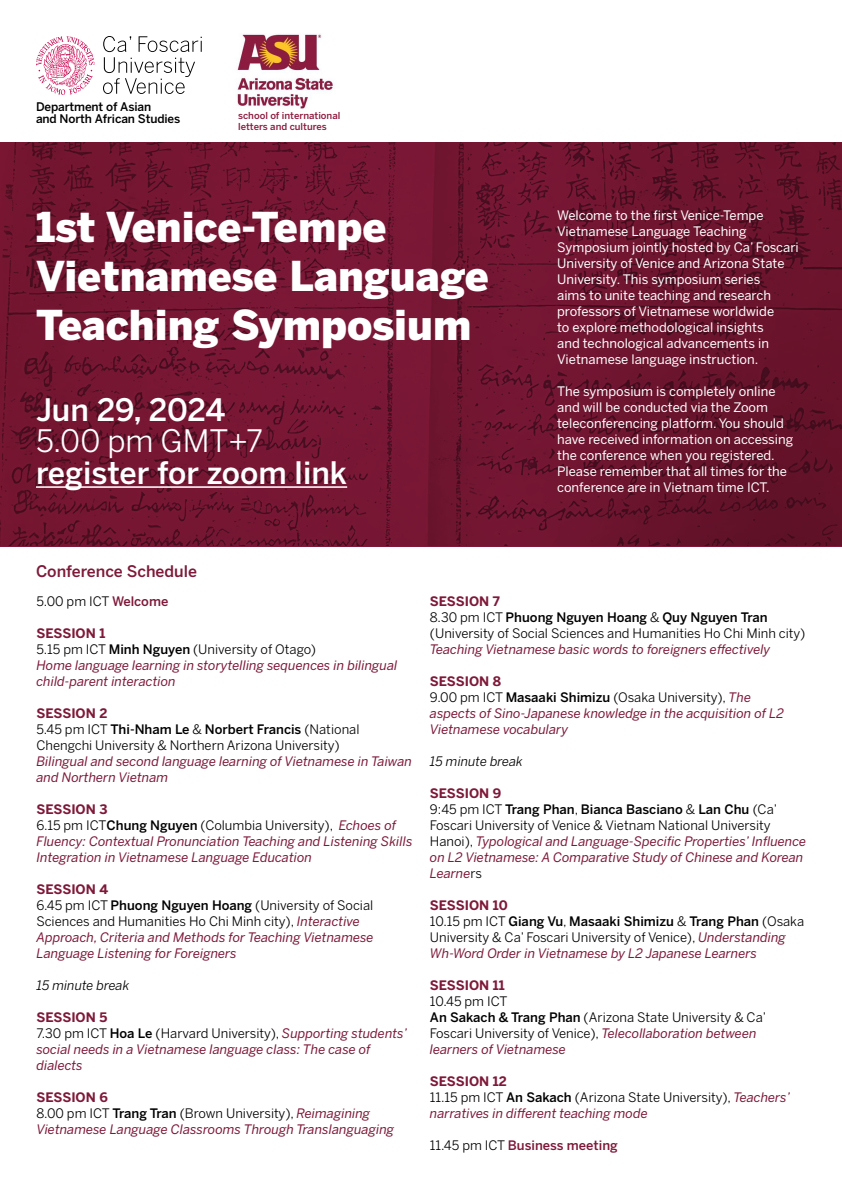
<style>
.page{position:relative;width:842px;height:1191px;background:#fff}
.page>*{position:absolute;margin:0;border:0;box-sizing:border-box;transform-origin:0 0}
.t1{font:900 40.8px/49px "Benton Sans";color:#fff}
.t2{font:500 30.7px "Benton Sans";color:#fff}
.t3{font:30.7px "Benton Sans";color:#fff}
.t4{font:500 15.9px "Benton Sans";color:#7e1939}
.t5{font:italic 13px/16px "Benton Sans";color:#7e1939}
.t6{font:13px/16px "Benton Sans";color:#fff}
.t7{font:13px/16px "Benton Sans";color:#000}
.t8{font:italic 13px "Benton Sans";color:#000}
.t9{font:500 13px "Benton Sans";color:#7e1939}
.t10{font:700 13px "Benton Sans";color:#7e1939}
.t11{font:500 11.8px/11.8px "Benton Sans";letter-spacing:-.01em;color:#000}
.t12{font:500 9.5px/11.4px "Benton Sans";color:#8c1c40}
.s1{font-weight:500;color:#7e1939}
.s2{font-weight:700;font-style:normal}
.s3{font-style:normal;color:#000}
.s4{font-weight:500;font-style:normal;color:#000}
.s5{font-weight:700;color:#7e1939}
.s6{font-weight:500}
.s7{font-style:italic;color:#7e1939}
.s8{font-weight:400;color:#000}
</style>
<div class="page">
<svg style="left:103px;top:36px;width:99px;height:58px"></svg>
<svg style="left:36px;top:36px;width:59px;height:59px"></svg>
<svg style="left:0;top:142px;width:842px;height:405px;background:#6e142f"></svg>
<hr style="left:36px;top:486px;width:311px;height:2px;background:#fff">
<img style="left:237px;top:34px;width:97px;height:75px">
<p class="t11" style="left:36px;top:101px;width:146px">Department of Asian<br>and North African Studies</p>
<p class="t12" style="left:238px;top:110px;width:104px">school of international letters and cultures</p>
<h1 class="t1" style="left:36px;top:202px;width:454px">1st Venice-Tempe<br>Vietnamese Language<br>Teaching Symposium</h1>
<h2 class="t2" style="left:36px;top:391px;width:191px">Jun 29, 2024</h2>
<h2 class="t3" style="left:36px;top:423px;width:228px">5.00 pm GMT+7</h2>
<h2 class="t2" style="left:36px;top:454px;width:313px">register for zoom link</h2>
<p class="t4" style="left:36px;top:562px;width:163px">Conference Schedule</p>
<p class="t6" style="left:557px;top:207px;width:243px">Welcome to the first Venice-Tempe Vietnamese Language Teaching Symposium jointly hosted by Ca’ Foscari University of Venice and Arizona State University. This symposium series<br>aims to unite teaching and research professors of Vietnamese worldwide<br>to explore methodological insights<br>and technological advancements in Vietnamese language instruction.</p>
<p class="t6" style="left:557px;top:383px;width:238px">The symposium is completely online and will be conducted via the Zoom teleconferencing platform. You should have received information on accessing the conference when you registered.<br>Please remember that all times for the conference are in Vietnam time ICT.</p>
<p class="t7" style="left:36px;top:593px;width:133px">5.00 pm ICT <span class="s1">Welcome</span></p>
<p class="t5" style="left:36px;top:625px;width:363px"><span class="s2">SESSION 1<br></span><span class="s3">5.15 pm ICT</span> <span class="s4">Minh Nguyen</span> <span class="s3">(University of Otago)<br></span>Home language learning in storytelling sequences in bilingual child-parent interaction</p>
<p class="t7" style="left:36px;top:705px;width:324px"><span class="s5">SESSION 2<br></span>5.45 pm ICT <span class="s6">Thi-Nham Le</span> &amp; <span class="s6">Norbert Francis</span> (National<br>Chengchi University &amp; Northern Arizona University)</p>
<p class="t5" style="left:36px;top:753px;width:377px">Bilingual and second language learning of Vietnamese in Taiwan and Northern Vietnam</p>
<p class="t5" style="left:36px;top:801px;width:378px"><span class="s2">SESSION 3<br></span><span class="s3">6.15 pm ICT</span><span class="s4">Chung Nguyen</span> <span class="s3">(Columbia University),</span> Echoes of Fluency: Contextual Pronunciation Teaching and Listening Skills Integration in Vietnamese Language Education</p>
<p class="t5" style="left:36px;top:881px;width:339px"><span class="s2">SESSION 4<br></span><span class="s3">6.45 pm ICT</span> <span class="s4">Phuong Nguyen Hoang</span> <span class="s3">(University of Social Sciences and Humanities Ho Chi Minh city),</span> Interactive Approach, Criteria and Methods for Teaching Vietnamese Language Listening for Foreigners</p>
<p class="t8" style="left:36px;top:977px;width:95px">15 minute break</p>
<p class="t5" style="left:36px;top:1009px;width:372px"><span class="s2">SESSION 5<br></span><span class="s3">7.30 pm ICT</span> <span class="s4">Hoa Le</span> <span class="s3">(Harvard University),</span> Supporting students’ social needs in a Vietnamese language class: The case of dialects</p>
<p class="t5" style="left:36px;top:1089px;width:359px"><span class="s2">SESSION 6<br></span><span class="s3">8.00 pm ICT</span> <span class="s4">Trang Tran</span> <span class="s3">(Brown University),</span> Reimagining<br>Vietnamese Language Classrooms Through Translanguaging</p>
<p class="t7" style="left:430px;top:593px;width:377px"><span class="s5">SESSION 7<br></span>8.30 pm ICT <span class="s6">Phuong Nguyen Hoang</span> &amp; <span class="s6">Quy Nguyen Tran </span>(University of Social Sciences and Humanities Ho Chi Minh city)</p>
<p class="t5" style="left:430px;top:641px;width:342px">Teaching Vietnamese basic words to foreigners effectively</p>
<p class="t5" style="left:430px;top:673px;width:356px"><span class="s2">SESSION 8<br></span><span class="s3">9.00 pm ICT</span> <span class="s4">Masaaki Shimizu</span> <span class="s3">(Osaka University),</span> The aspects of Sino-Japanese knowledge in the acquisition of L2<br>Vietnamese vocabulary</p>
<p class="t8" style="left:430px;top:753px;width:95px">15 minute break</p>
<p class="t5" style="left:430px;top:785px;width:378px"><span class="s2">SESSION 9<br></span><span class="s3">9:45 pm ICT</span> <span class="s4">Trang Phan</span><span class="s3">,</span> <span class="s4">Bianca Basciano</span> <span class="s3">&amp;</span> <span class="s4">Lan Chu</span> <span class="s3">(Ca’ Foscari University of Venice &amp; Vietnam National University Hanoi),</span> Typological and Language-Specific Properties’ Influence on L2 Vietnamese: A Comparative Study of Chinese and Korean Learne<span class="s3">rs</span></p>
<p class="t7" style="left:430px;top:897px;width:376px"><span class="s5">SESSION 10<br></span>10.15 pm ICT <span class="s6">Giang Vu</span>, <span class="s6">Masaaki Shimizu</span> &amp; <span class="s6">Trang Phan</span> (Osaka University &amp; Ca’ Foscari University of Venice), <span class="s7">Understanding Wh-Word Order in Vietnamese by L2 Japanese Learners</span></p>
<p class="t10" style="left:430px;top:977px;width:76px">SESSION 11</p>
<p class="t7" style="left:430px;top:993px;width:338px">10.45 pm ICT<br><span class="s6">An Sakach &amp; Trang Phan</span> (Arizona State University &amp; Ca’ Foscari University of Venice), <span class="s7">Telecollaboration between learners of Vietnamese</span></p>
<p class="t5" style="left:430px;top:1073px;width:362px"><span class="s2">SESSION 12<br></span><span class="s3">11.15 pm ICT</span> <span class="s4">An Sakach</span> <span class="s3">(Arizona State University),</span> Teachers’ narratives in different teaching mode</p>
<p class="t9" style="left:430px;top:1137px;width:189px"><span class="s8">11.45 pm ICT</span> Business meeting</p>
</div>
